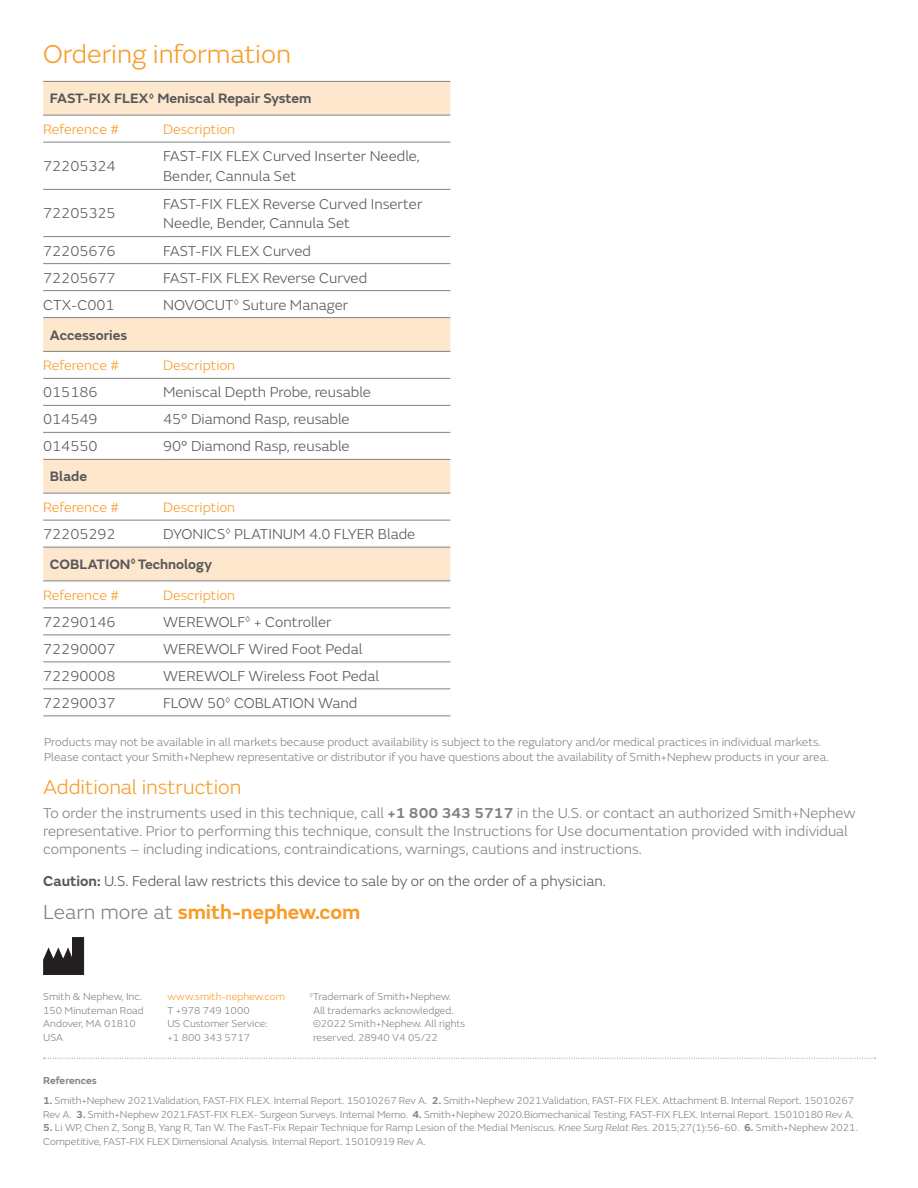
<style>
.page{position:relative;width:918px;height:1188px;background:#fff}
.page>*{position:absolute;margin:0;border:0;box-sizing:border-box;transform-origin:0 0}
.Ordering_Information{font:300 27px "SN Emeric";color:#f89c28}
.Learn_more_at_smith{font:600 21px "SN Emeric";color:#f89c28}
.Orange_Paragraph_Sub{font:300 21px "SN Emeric";letter-spacing:-.005em;color:#f89c28}
.Product_Listing_10_1{font:300 15px/19.5px "SN Emeric";color:#57585a}
.Body_Text_10_12{font:300 15px/18px "SN Emeric";color:#808285}
.NOTES_CAUTION_Body_T{font:300 15px "SN Emeric";color:#57585a}
.Reference_Descriptio{font:300 14.25px "SN Emeric";color:#f89c28}
.Ordering_Info_Main_C{font:600 14.25px "SN Emeric";color:#57585a}
.Caption_8_10{font:300 12px/15px "SN Emeric";color:#808285}
.References_7_9{font:300 10.5px/13.5px "SN Emeric";letter-spacing:-.01em;color:#808285}
.Signoff_Boilerplate{font:300 10.5px/13.5px "SN Emeric";color:#808285}
.Signoff_Boilerplate-2{font:300 10.5px "SN Emeric";color:#f89c28}
.References_heading_7{font:600 10.5px "SN Emeric";color:#808285}
.s1{font-weight:600}
.s2{font-weight:300;color:#808285}
.s3{font-style:italic}
</style>
<div class="page">
<svg style="left:43px;top:82px;width:407px;height:498px"></svg>
<hr style="left:43px;top:81px;width:120px;height:1px;background:#808285">
<hr style="left:163px;top:81px;width:287px;height:1px;background:#808285">
<hr style="left:43px;top:115px;width:120px;height:1px;background:#808285">
<hr style="left:163px;top:115px;width:287px;height:1px;background:#808285">
<hr style="left:43px;top:142px;width:120px;height:1px;background:#808285">
<hr style="left:163px;top:142px;width:287px;height:1px;background:#808285">
<hr style="left:43px;top:189px;width:120px;height:1px;background:#808285">
<hr style="left:163px;top:189px;width:287px;height:1px;background:#808285">
<hr style="left:43px;top:236px;width:120px;height:1px;background:#808285">
<hr style="left:163px;top:236px;width:287px;height:1px;background:#808285">
<hr style="left:43px;top:263px;width:120px;height:1px;background:#808285">
<hr style="left:163px;top:263px;width:287px;height:1px;background:#808285">
<hr style="left:43px;top:290px;width:120px;height:1px;background:#808285">
<hr style="left:163px;top:290px;width:287px;height:1px;background:#808285">
<hr style="left:43px;top:317px;width:120px;height:1px;background:#808285">
<hr style="left:163px;top:317px;width:287px;height:1px;background:#808285">
<hr style="left:43px;top:351px;width:120px;height:1px;background:#808285">
<hr style="left:163px;top:351px;width:287px;height:1px;background:#808285">
<hr style="left:43px;top:378px;width:120px;height:1px;background:#808285">
<hr style="left:163px;top:378px;width:287px;height:1px;background:#808285">
<hr style="left:43px;top:405px;width:120px;height:1px;background:#808285">
<hr style="left:163px;top:405px;width:287px;height:1px;background:#808285">
<hr style="left:43px;top:432px;width:120px;height:1px;background:#808285">
<hr style="left:163px;top:432px;width:287px;height:1px;background:#808285">
<hr style="left:43px;top:459px;width:120px;height:1px;background:#808285">
<hr style="left:163px;top:459px;width:287px;height:1px;background:#808285">
<hr style="left:43px;top:493px;width:120px;height:1px;background:#808285">
<hr style="left:163px;top:493px;width:287px;height:1px;background:#808285">
<hr style="left:43px;top:520px;width:120px;height:1px;background:#808285">
<hr style="left:163px;top:520px;width:287px;height:1px;background:#808285">
<hr style="left:43px;top:547px;width:120px;height:1px;background:#808285">
<hr style="left:163px;top:547px;width:287px;height:1px;background:#808285">
<hr style="left:43px;top:580px;width:120px;height:1px;background:#808285">
<hr style="left:163px;top:580px;width:287px;height:1px;background:#808285">
<hr style="left:43px;top:608px;width:120px;height:1px;background:#808285">
<hr style="left:163px;top:608px;width:287px;height:1px;background:#808285">
<hr style="left:43px;top:634px;width:120px;height:1px;background:#808285">
<hr style="left:163px;top:634px;width:287px;height:1px;background:#808285">
<hr style="left:43px;top:662px;width:120px;height:1px;background:#808285">
<hr style="left:163px;top:662px;width:287px;height:1px;background:#808285">
<hr style="left:43px;top:688px;width:120px;height:1px;background:#808285">
<hr style="left:163px;top:688px;width:287px;height:1px;background:#808285">
<hr style="left:43px;top:716px;width:120px;height:1px;background:#808285">
<hr style="left:163px;top:716px;width:287px;height:1px;background:#808285">
<svg style="left:43px;top:937px;width:42px;height:38px"></svg>
<svg style="left:44px;top:1058px;width:831px;height:1px"></svg>
<p class="Ordering_Information" style="left:43px;top:38px;width:249px">Ordering information</p>
<p class="Ordering_Info_Main_C" style="left:50px;top:90px;width:263px">FAST-FIX FLEX<sup>◊</sup> Meniscal Repair System</p>
<p class="Reference_Descriptio" style="left:43px;top:121px;width:77px">Reference #</p>
<p class="Reference_Descriptio" style="left:163px;top:121px;width:74px">Description</p>
<p class="Product_Listing_10_1" style="left:43px;top:156px;width:74px">72205324</p>
<p class="Product_Listing_10_1" style="left:163px;top:147px;width:258px">FAST-FIX FLEX Curved Inserter Needle,<br>Bender, Cannula Set</p>
<p class="Product_Listing_10_1" style="left:43px;top:204px;width:74px">72205325</p>
<p class="Product_Listing_10_1" style="left:163px;top:194px;width:261px">FAST-FIX FLEX Reverse Curved Inserter<br>Needle, Bender, Cannula Set</p>
<p class="Product_Listing_10_1" style="left:43px;top:241px;width:74px">72205676</p>
<p class="Product_Listing_10_1" style="left:163px;top:241px;width:149px">FAST-FIX FLEX Curved</p>
<p class="Product_Listing_10_1" style="left:43px;top:268px;width:74px">72205677</p>
<p class="Product_Listing_10_1" style="left:163px;top:268px;width:206px">FAST-FIX FLEX Reverse Curved</p>
<p class="Product_Listing_10_1" style="left:43px;top:295px;width:73px">CTX-C001</p>
<p class="Product_Listing_10_1" style="left:163px;top:295px;width:187px">NOVOCUT<sup>◊</sup> Suture Manager</p>
<p class="Ordering_Info_Main_C" style="left:50px;top:326px;width:79px">Accessories</p>
<p class="Reference_Descriptio" style="left:43px;top:357px;width:77px">Reference #</p>
<p class="Reference_Descriptio" style="left:163px;top:357px;width:74px">Description</p>
<p class="Product_Listing_10_1" style="left:43px;top:383px;width:56px">015186</p>
<p class="Product_Listing_10_1" style="left:163px;top:383px;width:209px">Meniscal Depth Probe, reusable</p>
<p class="Product_Listing_10_1" style="left:43px;top:410px;width:56px">014549</p>
<p class="Product_Listing_10_1" style="left:163px;top:410px;width:188px">45° Diamond Rasp, reusable</p>
<p class="Product_Listing_10_1" style="left:43px;top:437px;width:56px">014550</p>
<p class="Product_Listing_10_1" style="left:163px;top:437px;width:188px">90° Diamond Rasp, reusable</p>
<p class="Ordering_Info_Main_C" style="left:50px;top:468px;width:39px">Blade</p>
<p class="Reference_Descriptio" style="left:43px;top:499px;width:77px">Reference #</p>
<p class="Reference_Descriptio" style="left:163px;top:499px;width:74px">Description</p>
<p class="Product_Listing_10_1" style="left:43px;top:524px;width:74px">72205292</p>
<p class="Product_Listing_10_1" style="left:163px;top:524px;width:254px">DYONICS<sup>◊</sup> PLATINUM 4.0 FLYER Blade</p>
<p class="Ordering_Info_Main_C" style="left:50px;top:555px;width:164px">COBLATION<sup>◊</sup> Technology</p>
<p class="Reference_Descriptio" style="left:43px;top:586px;width:77px">Reference #</p>
<p class="Reference_Descriptio" style="left:163px;top:586px;width:74px">Description</p>
<p class="Product_Listing_10_1" style="left:43px;top:612px;width:74px">72290146</p>
<p class="Product_Listing_10_1" style="left:163px;top:612px;width:170px">WEREWOLF<sup>◊</sup> + Controller</p>
<p class="Product_Listing_10_1" style="left:43px;top:639px;width:74px">72290007</p>
<p class="Product_Listing_10_1" style="left:163px;top:639px;width:201px">WEREWOLF Wired Foot Pedal</p>
<p class="Product_Listing_10_1" style="left:43px;top:666px;width:74px">72290008</p>
<p class="Product_Listing_10_1" style="left:163px;top:666px;width:217px">WEREWOLF Wireless Foot Pedal</p>
<p class="Product_Listing_10_1" style="left:43px;top:693px;width:74px">72290037</p>
<p class="Product_Listing_10_1" style="left:163px;top:693px;width:196px">FLOW 50<sup>◊</sup> COBLATION Wand</p>
<p class="Caption_8_10" style="left:44px;top:735px;width:786px">Products may not be available in all markets because product availability is subject to the regulatory and/or medical practices in individual markets.<br>Please contact your Smith+Nephew representative or distributor if you have questions about the availability of Smith+Nephew products in your area.</p>
<p class="Orange_Paragraph_Sub" style="left:43px;top:774px;width:200px">Additional instruction</p>
<p class="Body_Text_10_12" style="left:43px;top:804px;width:814px">To order the instruments used in this technique, call <span class="s1">+1 800 343 5717</span> in the U.S. or contact an authorized Smith+Nephew representative. Prior to performing this technique, consult the Instructions for Use documentation provided with individual components – including indications, contraindications, warnings, cautions and instructions.</p>
<p class="NOTES_CAUTION_Body_T" style="left:43px;top:872px;width:564px"><span class="s1">Caution:</span> U.S. Federal law restricts this device to sale by or on the order of a physician.</p>
<p class="Learn_more_at_smith" style="left:43px;top:899px;width:319px"><span class="s2">Learn more at</span> smith-nephew.com</p>
<p class="Signoff_Boilerplate" style="left:43px;top:990px;width:100px">Smith &amp; Nephew, Inc.</p>
<p class="Signoff_Boilerplate" style="left:43px;top:1004px;width:102px">150 Minuteman Road</p>
<p class="Signoff_Boilerplate" style="left:43px;top:1017px;width:94px">Andover, MA 01810</p>
<p class="Signoff_Boilerplate" style="left:43px;top:1031px;width:22px">USA</p>
<p class="Signoff_Boilerplate-2" style="left:167px;top:991px;width:119px">www.smith-nephew.com</p>
<p class="Signoff_Boilerplate" style="left:167px;top:1004px;width:84px">T +978 749 1000</p>
<p class="Signoff_Boilerplate" style="left:167px;top:1017px;width:102px">US Customer Service: +1 800 343 5717</p>
<p class="Signoff_Boilerplate" style="left:313px;top:990px;width:154px;text-indent:-4px"><sup>◊</sup>Trademark of Smith+Nephew.<br>All trademarks acknowledged. ©2022 Smith+Nephew. All rights reserved. 28940 V4 05/22</p>
<p class="References_heading_7" style="left:43px;top:1074px;width:55px">References</p>
<p class="References_7_9" style="left:43px;top:1094px;width:812px"><span class="s1">1.</span> Smith+Nephew 2021.Validation, FAST-FIX FLEX. Internal Report. 15010267 Rev A. <span class="s1">2.</span> Smith+Nephew 2021.Validation, FAST-FIX FLEX. Attachment B. Internal Report. 15010267<br>Rev A. <span class="s1">3.</span> Smith+Nephew 2021.FAST-FIX FLEX- Surgeon Surveys. Internal Memo. <span class="s1">4.</span> Smith+Nephew 2020.Biomechanical Testing, FAST-FIX FLEX. Internal Report. 15010180 Rev A.</p>
<p class="References_7_9" style="left:43px;top:1121px;width:816px"><span class="s1">5.</span> Li WP, Chen Z, Song B, Yang R, Tan W. The FasT-Fix Repair Technique for Ramp Lesion of the Medial Meniscus. <span class="s3">Knee Surg Relat Res.</span> 2015;27(1):56-60. <span class="s1">6.</span> Smith+Nephew 2021.<br>Competitive, FAST-FIX FLEX Dimensional Analysis. Internal Report. 15010919 Rev A.</p>
</div>
